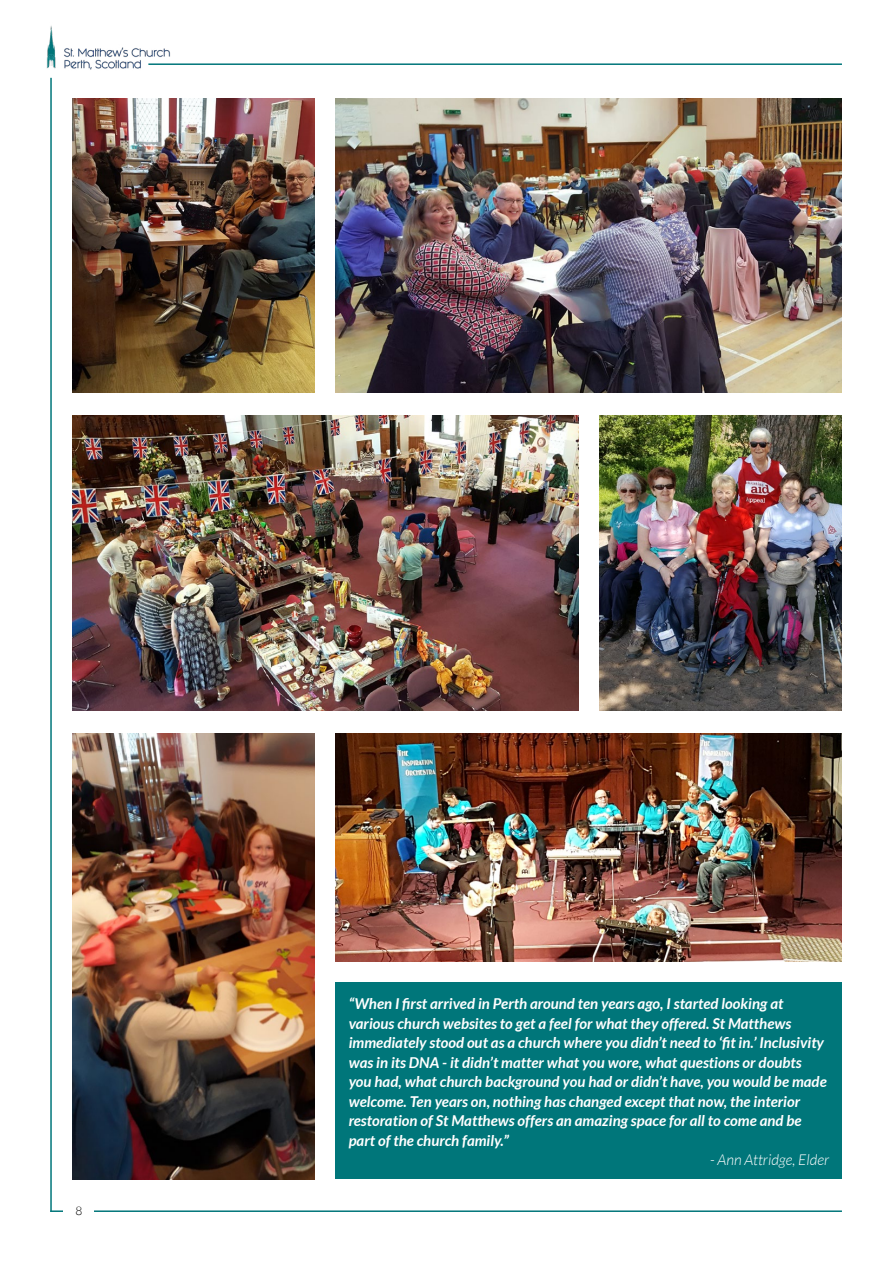
<style>
.page{position:relative;width:893px;height:1263px;background:#fff}
.page>*{position:absolute;margin:0;border:0;box-sizing:border-box;transform-origin:0 0}
.t1{font:italic 700 15px/19.5px "Lato";color:#fff}
.t2{font:italic 300 15px "Lato";color:#fff}
.t3{font:300 12px "Lato";color:#000}
</style>
<div class="page">
<img style="left:46px;top:25px;width:124px;height:45px">
<hr style="left:148px;top:63px;width:694px;height:2px;background:#00767a">
<hr style="left:50px;top:78px;width:2px;height:1134px;background:#00767a">
<hr style="left:50px;top:1210px;width:792px;height:2px;background:#00767a">
<div style="left:63px;top:1205px;width:31px;height:10px;background:#fff"></div>
<img style="left:336px;top:734px;width:506px;height:227px">
<img style="left:72px;top:415px;width:506px;height:296px">
<img style="left:600px;top:415px;width:242px;height:296px">
<img style="left:72px;top:99px;width:243px;height:293px">
<img style="left:336px;top:99px;width:506px;height:293px">
<img style="left:72px;top:734px;width:243px;height:445px">
<div style="left:336px;top:983px;width:506px;height:196px;background:#00767a"></div>
<p class="t3" style="left:75px;top:1204px;width:8px">8</p>
<p class="t1" style="left:349px;top:994px;width:480px">“When I first arrived in Perth around ten years ago, I started looking at various church websites to get a feel for what they offered. St Matthews immediately stood out as a church where you didn’t need to ‘fit in.’ Inclusivity was in its DNA - it didn’t matter what you wore, what questions or doubts you had, what church background you had or didn’t have, you would be made welcome. Ten years on, nothing has changed except that now, the interior restoration of St Matthews offers an amazing space for all to come and be part of the church family.”</p>
<p class="t2" style="left:710px;top:1151px;width:121px">- Ann Attridge, Elder</p>
</div>
